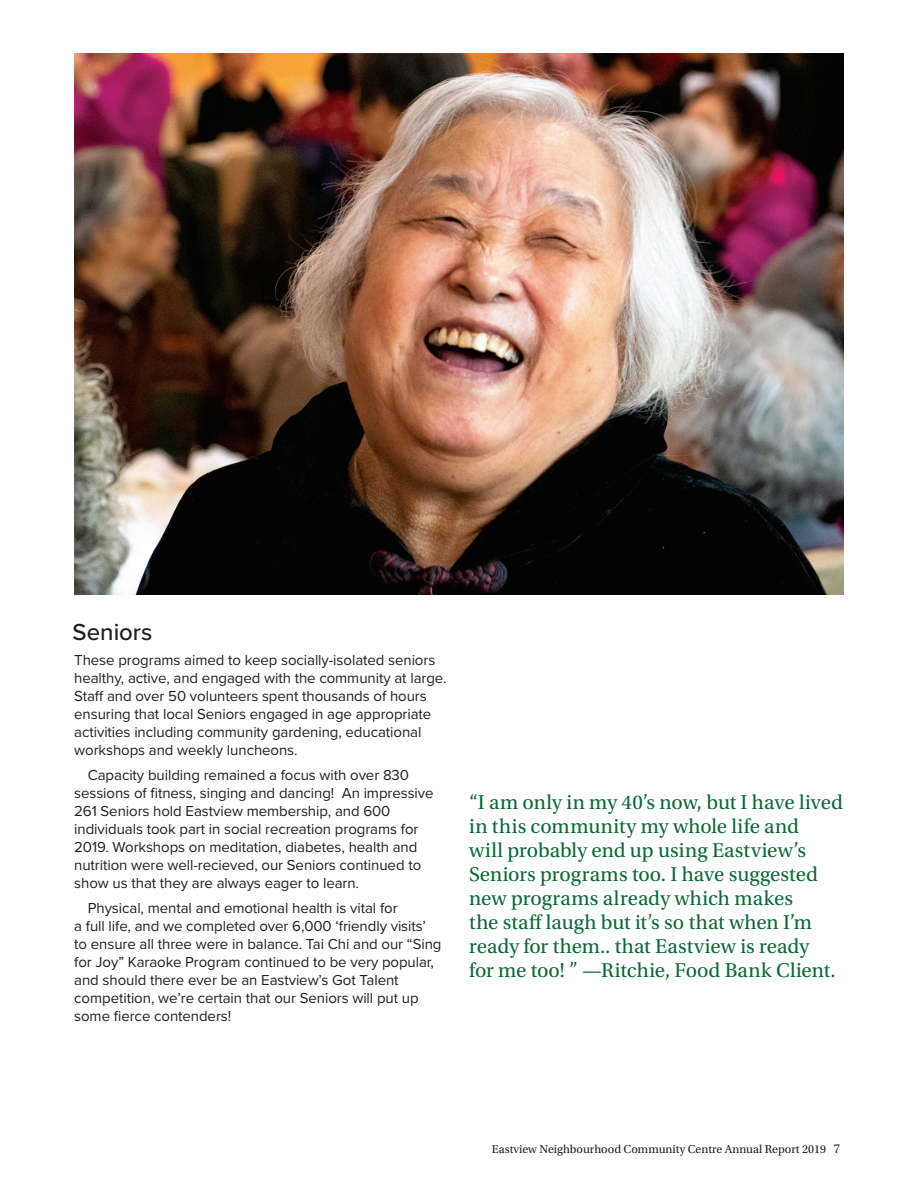
<style>
.page{position:relative;width:918px;height:1188px;background:#fff}
.page>*{position:absolute;margin:0;border:0;box-sizing:border-box;transform-origin:0 0}
.t1{font:500 24px "Proxima Nova";color:#231f20}
.t2{font:21px/24px "Utopia Std";color:#0d6a37}
.t3{font:15px/18px "Proxima Nova";letter-spacing:-.005em;color:#231f20}
.t4{font:12px "Utopia Std";color:#231f20}
.s1{font-size:13.5px}
</style>
<div class="page">
<img style="left:74px;top:54px;width:770px;height:541px">
<p class="t1" style="left:73px;top:614px;width:81px">Seniors</p>
<p class="t3" style="left:74px;top:651px;width:374px">These programs aimed to keep socially-isolated seniors healthy, active, and engaged with the community at large.<br>Staff and over 50 volunteers spent thousands of hours ensuring that local Seniors engaged in age appropriate activities including community gardening, educational workshops and weekly luncheons.</p>
<p class="t3" style="left:74px;top:765px;width:361px;text-indent:14px">Capacity building remained a focus with over 830 sessions of fitness, singing and dancing! An impressive 261 Seniors hold Eastview membership, and 600 individuals took part in social recreation programs for 2019. Workshops on meditation, diabetes, health and nutrition were well-recieved, our Seniors continued to show us that they are always eager to learn.</p>
<p class="t3" style="left:74px;top:898px;width:369px;text-indent:14px">Physical, mental and emotional health is vital for<br>a full life, and we completed over 6,000 ‘friendly visits’ to ensure all three were in balance. Tai Chi and our “Sing for Joy” Karaoke Program continued to be very popular, and should there ever be an Eastview’s Got Talent competition, we’re certain that our Seniors will put up some fierce contenders!</p>
<p class="t2" style="left:469px;top:790px;width:376px">“I am only in my 40’s now, but I have lived in this community my whole life and<br>will probably end up using Eastview’s Seniors programs too. I have suggested new programs already which makes<br>the staff laugh but it’s so that when I’m ready for them.. that Eastview is ready<br>for me too! ” —Ritchie, Food Bank Client.</p>
<p class="t4" style="left:492px;top:1142px;width:350px">Eastview Neighbourhood Community Centre Annual Report 2019 <span class="s1">7</span></p>
</div>
